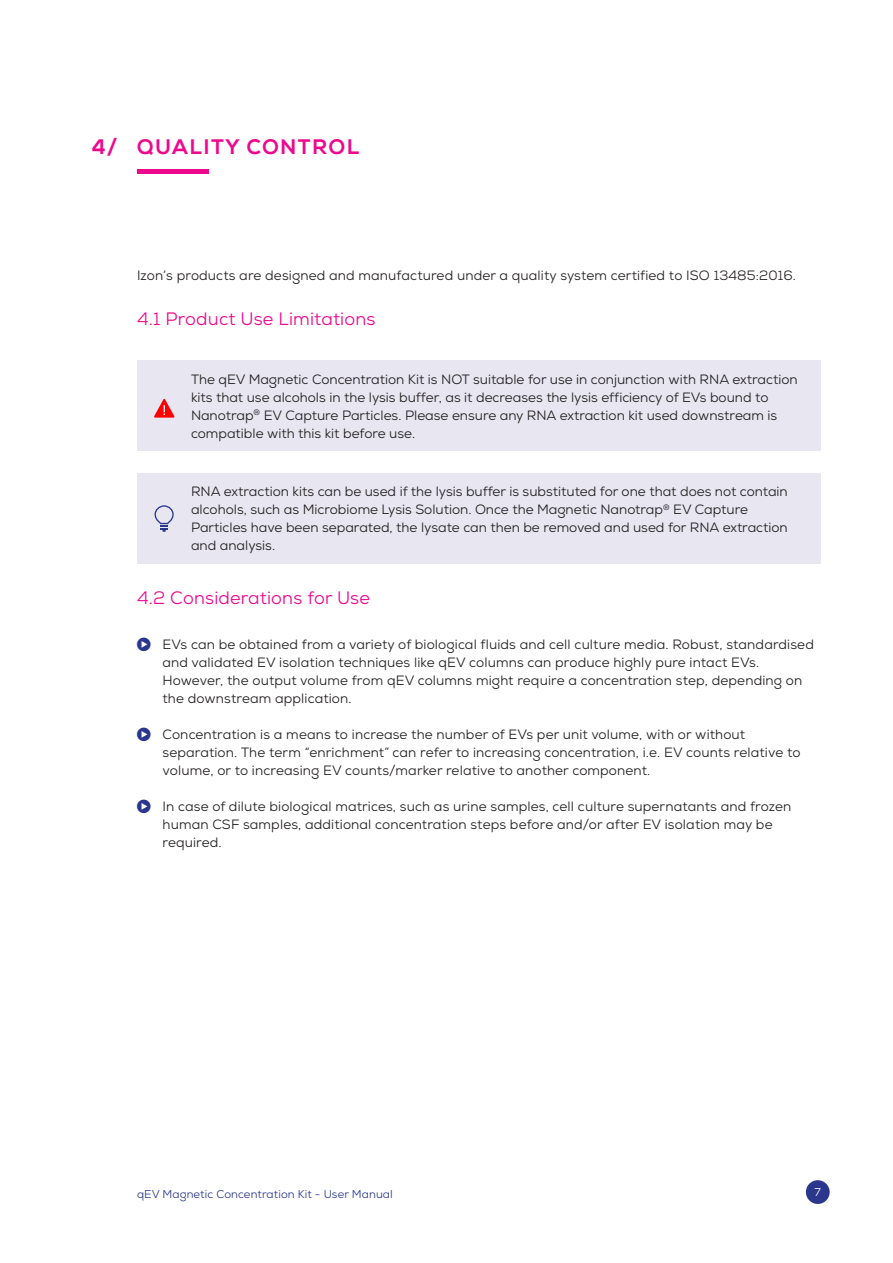
<style>
.page{position:relative;width:893px;height:1263px;background:#fff}
.page>*{position:absolute;margin:0;border:0;box-sizing:border-box;transform-origin:0 0}
.t1{font:800 21px "Nexa";letter-spacing:.065em;color:#ed088d}
.t2{font:18px "Nexa";letter-spacing:.01em;color:#ed088d}
.Paragraph_Style_4{font:13.5px/18px "Nexa";color:#231f20}
.body{font:13.5px "Nexa";letter-spacing:.01em;color:#231f20}
.t3{font:11.25px "Nexa";letter-spacing:.01em;color:#2a378d}
.t4{font:11.25px "Nexa";color:#fff}
</style>
<div class="page">
<div style="left:137px;top:169px;width:72px;height:5px;background:#ed088d"></div>
<div style="left:137px;top:361px;width:684px;height:90px;background:#e7e6f1"></div>
<svg style="left:154px;top:399px;width:21px;height:19px"></svg>
<div style="left:137px;top:473px;width:684px;height:91px;background:#e7e6f1"></div>
<svg style="left:155px;top:505px;width:19px;height:27px"></svg>
<div style="left:806px;top:1180px;width:24px;height:24px;background:#2a378d;border-radius:50%"></div>
<h1 class="t1" style="left:92px;top:134px;width:27px">4/</h1>
<h1 class="t1" style="left:137px;top:134px;width:224px">QUALITY CONTROL</h1>
<p class="body" style="left:137px;top:266px;width:660px">Izon’s products are designed and manufactured under a quality system certified to ISO 13485:2016.</p>
<h2 class="t2" style="left:137px;top:307px;width:240px">4.1 Product Use Limitations</h2>
<p class="Paragraph_Style_4" style="left:191px;top:370px;width:608px">The qEV Magnetic Concentration Kit is NOT suitable for use in conjunction with RNA extraction kits that use alcohols in the lysis buffer, as it decreases the lysis efficiency of EVs bound to Nanotrap<sup>®</sup> EV Capture Particles. Please ensure any RNA extraction kit used downstream is compatible with this kit before use.</p>
<p class="Paragraph_Style_4" style="left:191px;top:482px;width:598px">RNA extraction kits can be used if the lysis buffer is substituted for one that does not contain alcohols, such as Microbiome Lysis Solution. Once the Magnetic Nanotrap<sup>®</sup> EV Capture Particles have been separated, the lysate can then be removed and used for RNA extraction and analysis.</p>
<h2 class="t2" style="left:137px;top:586px;width:234px">4.2 Considerations for Use</h2>
<p class="Paragraph_Style_4" style="left:163px;top:635px;width:653px">EVs can be obtained from a variety of biological fluids and cell culture media. Robust, standardised and validated EV isolation techniques like qEV columns can produce highly pure intact EVs.<br>However, the output volume from qEV columns might require a concentration step, depending on the downstream application.</p>
<p class="Paragraph_Style_4" style="left:163px;top:725px;width:639px">Concentration is a means to increase the number of EVs per unit volume, with or without separation. The term “enrichment” can refer to increasing concentration, i.e. EV counts relative to volume, or to increasing EV counts/marker relative to another component.</p>
<p class="Paragraph_Style_4" style="left:163px;top:797px;width:630px">In case of dilute biological matrices, such as urine samples, cell culture supernatants and frozen human CSF samples, additional concentration steps before and/or after EV isolation may be required.</p>
<p class="t3" style="left:137px;top:1187px;width:257px">qEV Magnetic Concentration Kit - User Manual</p>
<p class="t4" style="left:815px;top:1185px;width:8px">7</p>
</div>
